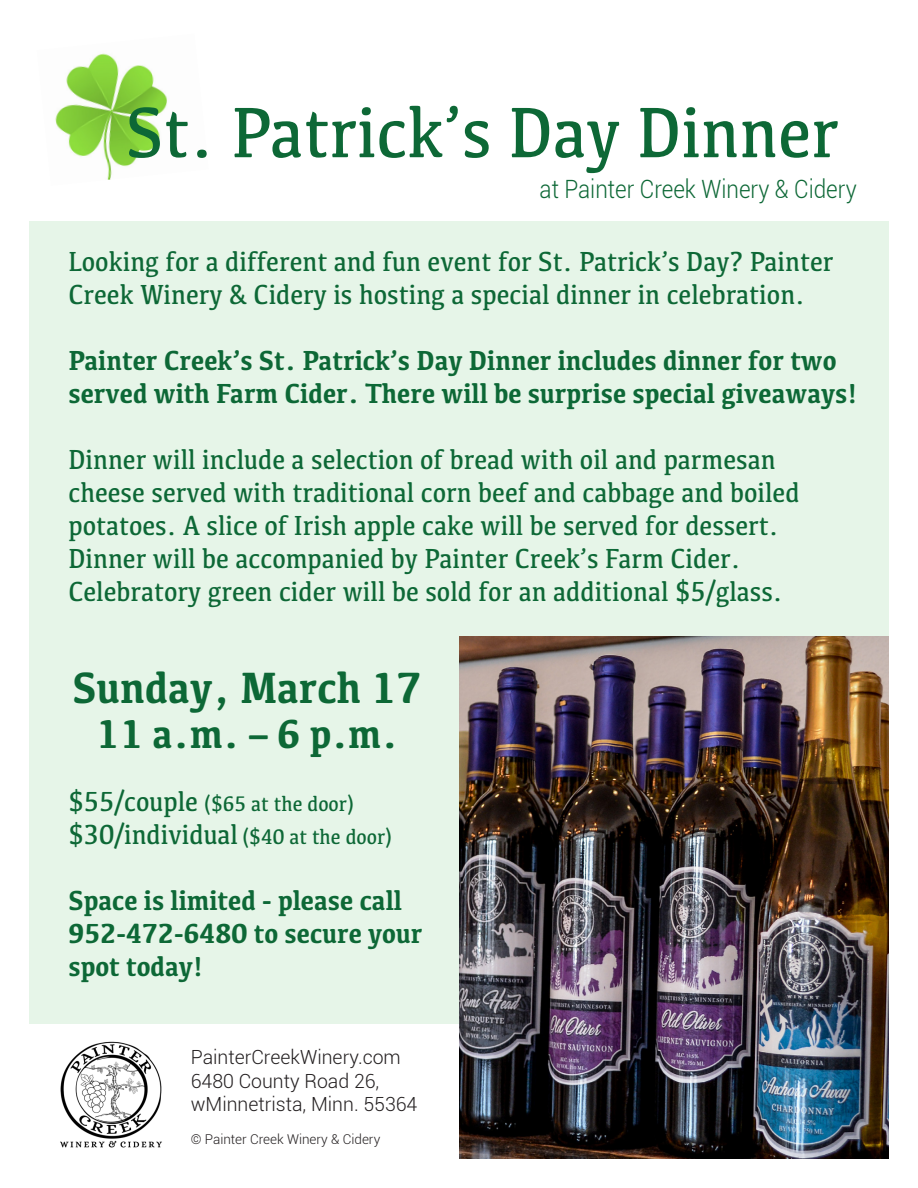
<style>
.page{position:relative;width:918px;height:1188px;background:#fff}
.page>*{position:absolute;margin:0;border:0;box-sizing:border-box;transform-origin:0 0}
.t1{font:73.95px "Kefa";color:#0d6836;scale:.89 1}
.t2{font:700 45.3px "Kefa";color:#0d6836;scale:.89 1}
.t3{font:700 42px "Kefa";color:#0d6836;scale:.89 1}
.t4{font:28.5px/33px "Kefa";color:#0d6836;scale:.89 1}
.t5{font:700 28.5px/33px "Kefa";color:#0d6836;scale:.89 1}
.t6{font:300 25.2px "Roboto";color:#0d6836;scale:.89 1}
.t7{font:21.9px "Kefa";color:#0d6836;scale:.89 1}
.t8{font:300 19.5px "Roboto";color:#231f20}
.t9{font:300 13.5px "Roboto";color:#231f20}
.s1{font-size:28.5px}
.s2{font-size:21.9px}
</style>
<div class="page">
<div style="left:29px;top:221px;width:860px;height:803px;background:#e6f5e8"></div>
<img style="left:55px;top:53px;width:112px;height:127px">
<img style="left:459px;top:637px;width:430px;height:522px">
<img style="left:60px;top:1041px;width:102px;height:107px">
<p class="t1" style="left:126px;top:87px;width:802px">St. Patrick’s Day Dinner</p>
<p class="t6" style="left:540px;top:171px;width:358px">at Painter Creek Winery &amp; Cidery</p>
<p class="t4" style="left:68px;top:244px;width:861px">Looking for a different and fun event for St. Patrick’s Day? Painter<br>Creek Winery &amp; Cidery is hosting a special dinner in celebration.</p>
<p class="t5" style="left:68px;top:342px;width:887px">Painter Creek’s St. Patrick’s Day Dinner includes dinner for two served with Farm Cider. There will be surprise special giveaways!</p>
<p class="t4" style="left:68px;top:442px;width:823px">Dinner will include a selection of bread with oil and parmesan cheese served with traditional corn beef and cabbage and boiled potatoes. A slice of Irish apple cake will be served for dessert.<br>Dinner will be accompanied by Painter Creek’s Farm Cider.<br>Celebratory green cider will be sold for an additional $5/glass.</p>
<p class="t2" style="left:73px;top:658px;width:394px">Sunday, March 17</p>
<p class="t3" style="left:96px;top:706px;width:341px">11 a.m. – 6 p.m.</p>
<p class="t7" style="left:68px;top:790px;width:321px"><span class="s1">$55/couple</span> ($65 at the door)</p>
<p class="t4" style="left:68px;top:817px;width:364px">$30/individual <span class="s2">($40 at the door)</span></p>
<p class="t5" style="left:68px;top:883px;width:399px">Space is limited - please call<br>952-472-6480 to secure your spot today!</p>
<p class="t8" style="left:191px;top:1044px;width:212px">PainterCreekWinery.com</p>
<p class="t8" style="left:191px;top:1067px;width:190px">6480 County Road 26,</p>
<p class="t8" style="left:191px;top:1091px;width:228px">wMinnetrista, Minn. 55364</p>
<p class="t9" style="left:191px;top:1130px;width:191px">© Painter Creek Winery &amp; Cidery</p>
</div>
